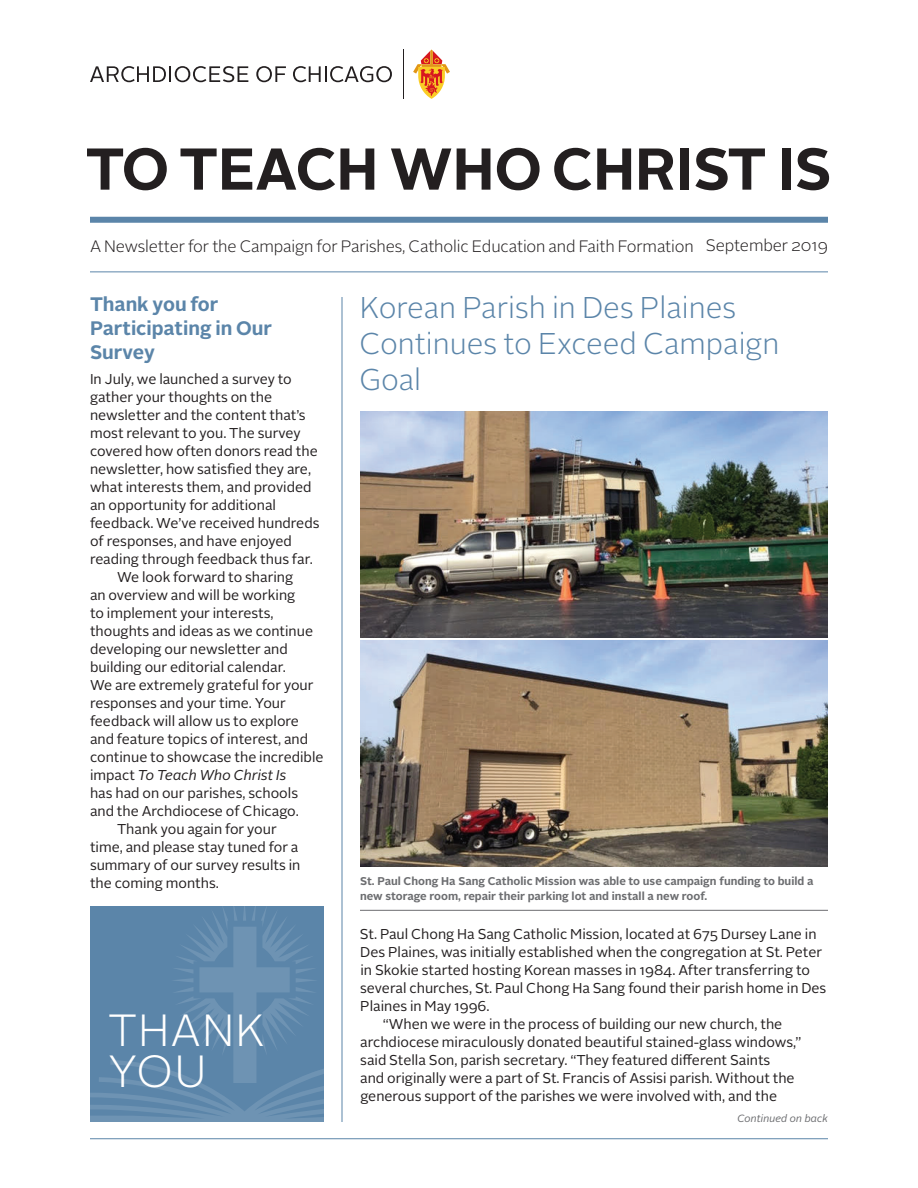
<style>
.page{position:relative;width:918px;height:1188px;background:#fff}
.page>*{position:absolute;margin:0;border:0;box-sizing:border-box;transform-origin:0 0}
.t1{font:700 58.8px "Alright Sans";color:#231f20}
.t2{font:300 45px/42px "Alright Sans";letter-spacing:.025em;color:#fff}
.t3{font:300 30px/36px "Alright Sans";color:#5b85a9}
.t4{font:700 19.5px/24px "Alright Sans";color:#5b85a9}
.t5{font:300 16.5px "Alright Sans";letter-spacing:-.01em;color:#231f20}
.t6{font:14.25px "Alright Sans";color:#231f20}
.t7{font:italic 14.25px "Alright Sans";color:#231f20}
.t8{font:700 11.25px/14.2px "Alright Sans";color:#6c6d70}
.t9{font:italic 10.5px "Alright Sans";color:#6c6d70}
.s1{font-style:normal}
</style>
<div class="page">
<div style="left:90px;top:217px;width:738px;height:6px;background:#5b85a9"></div>
<hr style="left:90px;top:272px;width:738px;height:1px;background:#5b85a9">
<hr style="left:90px;top:1138px;width:738px;height:1px;background:#5b85a9">
<hr style="left:342px;top:297px;width:1px;height:825px;background:#5b85a9">
<svg style="left:90px;top:906px;width:234px;height:216px;background:#6088ab"></svg>
<hr style="left:404px;top:50px;width:1px;height:49px;background:#231f20">
<svg style="left:90px;top:66px;width:158px;height:16px"></svg>
<svg style="left:256px;top:66px;width:30px;height:16px"></svg>
<svg style="left:293px;top:66px;width:99px;height:16px"></svg>
<svg style="left:413px;top:50px;width:37px;height:49px"></svg>
<hr style="left:360px;top:910px;width:468px;height:1px;background:#6c6d70">
<img style="left:360px;top:640px;width:468px;height:227px">
<img style="left:360px;top:411px;width:468px;height:227px">
<h1 class="t1" style="left:86px;top:128px;width:748px">TO TEACH WHO CHRIST IS</h1>
<p class="t5" style="left:90px;top:235px;width:739px">A Newsletter for the Campaign for Parishes, Catholic Education and Faith Formation September 2019</p>
<h3 class="t4" style="left:90px;top:292px;width:184px">Thank you for<br>Participating in Our<br>Survey</h3>
<p class="t6" style="left:90px;top:370px;width:203px">In July, we launched a survey to</p>
<p class="t6" style="left:90px;top:388px;width:184px">gather your thoughts on the</p>
<p class="t6" style="left:90px;top:406px;width:217px">newsletter and the content that’s</p>
<p class="t6" style="left:90px;top:424px;width:212px">most relevant to you. The survey</p>
<p class="t6" style="left:90px;top:442px;width:229px">covered how often donors read the</p>
<p class="t6" style="left:90px;top:460px;width:223px">newsletter, how satisfied they are,</p>
<p class="t6" style="left:90px;top:478px;width:223px">what interests them, and provided</p>
<p class="t6" style="left:90px;top:496px;width:188px">an opportunity for additional</p>
<p class="t6" style="left:90px;top:514px;width:231px">feedback. We’ve received hundreds</p>
<p class="t6" style="left:90px;top:532px;width:203px">of responses, and have enjoyed</p>
<p class="t6" style="left:90px;top:550px;width:224px">reading through feedback thus far.</p>
<p class="t6" style="left:117px;top:568px;width:178px">We look forward to sharing</p>
<p class="t6" style="left:90px;top:586px;width:207px">an overview and will be working</p>
<p class="t6" style="left:90px;top:604px;width:185px">to implement your interests,</p>
<p class="t6" style="left:90px;top:622px;width:225px">thoughts and ideas as we continue</p>
<p class="t6" style="left:90px;top:640px;width:199px">developing our newsletter and</p>
<p class="t6" style="left:90px;top:658px;width:197px">building our editorial calendar.</p>
<p class="t6" style="left:90px;top:676px;width:225px">We are extremely grateful for your</p>
<p class="t6" style="left:90px;top:694px;width:197px">responses and your time. Your</p>
<p class="t6" style="left:90px;top:712px;width:211px">feedback will allow us to explore</p>
<p class="t6" style="left:90px;top:729px;width:220px">and feature topics of interest, and</p>
<p class="t6" style="left:90px;top:747px;width:235px">continue to showcase the incredible</p>
<p class="t7" style="left:90px;top:765px;width:198px"><span class="s1">impact</span> To Teach Who Christ Is</p>
<p class="t6" style="left:90px;top:783px;width:210px">has had on our parishes, schools</p>
<p class="t6" style="left:90px;top:801px;width:210px">and the Archdiocese of Chicago.</p>
<p class="t6" style="left:117px;top:819px;width:161px">Thank you again for your</p>
<p class="t6" style="left:90px;top:837px;width:210px">time, and please stay tuned for a</p>
<p class="t6" style="left:90px;top:855px;width:212px">summary of our survey results in</p>
<p class="t6" style="left:90px;top:873px;width:131px">the coming months.</p>
<h2 class="t2" style="left:108px;top:1010px;width:159px">THANK<br>YOU</h2>
<h3 class="t3" style="left:359px;top:290px;width:421px">Korean Parish in Des Plaines<br>Continues to Exceed Campaign<br>Goal</h3>
<p class="t8" style="left:360px;top:874px;width:455px">St. Paul Chong Ha Sang Catholic Mission was able to use campaign funding to build a new storage room, repair their parking lot and install a new roof.</p>
<p class="t6" style="left:360px;top:924px;width:458px">St. Paul Chong Ha Sang Catholic Mission, located at 675 Dursey Lane in</p>
<p class="t6" style="left:360px;top:942px;width:463px">Des Plaines, was initially established when the congregation at St. Peter</p>
<p class="t6" style="left:360px;top:960px;width:451px">in Skokie started hosting Korean masses in 1984. After transferring to</p>
<p class="t6" style="left:360px;top:978px;width:468px">several churches, St. Paul Chong Ha Sang found their parish home in Des</p>
<p class="t6" style="left:360px;top:996px;width:131px">Plaines in May 1996.</p>
<p class="t6" style="left:383px;top:1014px;width:401px">“When we were in the process of building our new church, the</p>
<p class="t6" style="left:360px;top:1032px;width:443px">archdiocese miraculously donated beautiful stained-glass windows,”</p>
<p class="t6" style="left:360px;top:1050px;width:412px">said Stella Son, parish secretary. “They featured different Saints</p>
<p class="t6" style="left:360px;top:1068px;width:436px">and originally were a part of St. Francis of Assisi parish. Without the</p>
<p class="t6" style="left:360px;top:1086px;width:418px">generous support of the parishes we were involved with, and the</p>
<p class="t9" style="left:737px;top:1111px;width:92px">Continued on back</p>
</div>
